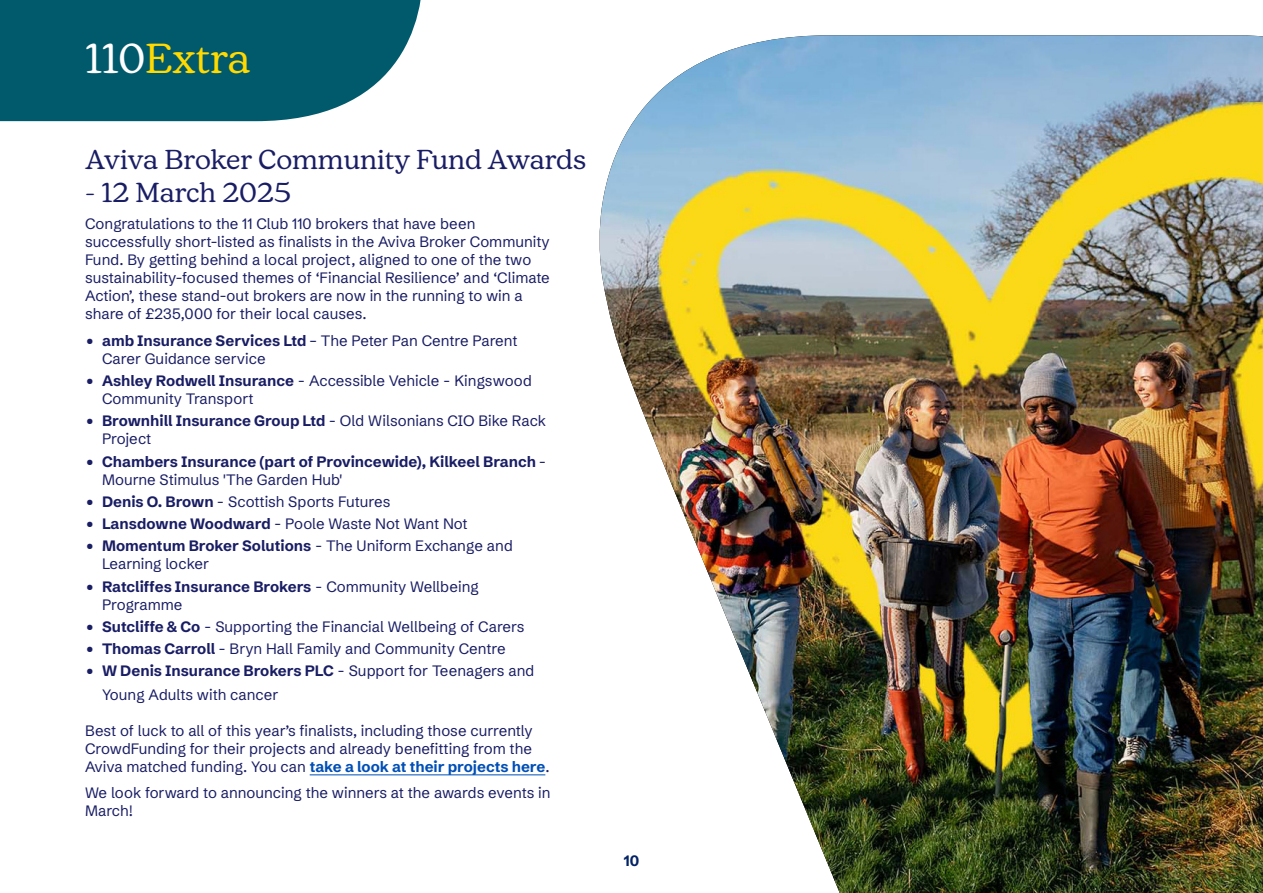
<style>
.page{position:relative;width:1263px;height:893px;background:#fff}
.page>*{position:absolute;margin:0;border:0;box-sizing:border-box;transform-origin:0 0}
.t1{font:39px "Aviva Curve";letter-spacing:-.005em;color:#ffd900}
.Heading_1{font:25.5px "Aviva Curve";color:#191d64}
.t2{font:15px/18px "Schibsted Grotesk";color:#191d64}
.t3{font:700 15px/18px "Schibsted Grotesk";color:#191d64}
.t4{font:700 15px "Schibsted Grotesk";color:#042364}
.s1{color:#fff}
.s2{font-weight:700}
.s3{font-weight:400}
.s4{font-weight:700;color:#004fb6}
</style>
<div class="page">
<img style="left:599px;top:35px;width:664px;height:858px">
<svg style="left:0;top:0;width:421px;height:121px;background:#156778"></svg>
<hr style="left:310px;top:774px;width:235px;height:1px;background:#004fb6">
<p class="t1" style="left:85px;top:33px;width:167px"><span class="s1">110</span>Extra</p>
<p class="Heading_1" style="left:85px;top:143px;width:503px">Aviva Broker Community Fund Awards</p>
<p class="Heading_1" style="left:85px;top:176px;width:207px">- 12 March 2025</p>
<p class="t2" style="left:85px;top:213px;width:466px">Congratulations to the 11 Club 110 brokers that have been successfully short-listed as finalists in the Aviva Broker Community Fund. By getting behind a local project, aligned to one of the two sustainability-focused themes of ‘Financial Resilience’ and ‘Climate Action’, these stand-out brokers are now in the running to win a share of £235,000 for their local causes.</p>
<p class="t2" style="left:102px;top:330px;width:417px;text-indent:-17px"><span class="s2">• amb Insurance Services Ltd</span> – The Peter Pan Centre Parent<br>Carer Guidance service</p>
<p class="t2" style="left:102px;top:370px;width:432px;text-indent:-17px"><span class="s2">• Ashley Rodwell Insurance</span> - Accessible Vehicle - Kingswood<br>Community Transport</p>
<p class="t2" style="left:102px;top:410px;width:446px;text-indent:-17px"><span class="s2">• Brownhill Insurance Group Ltd</span> - Old Wilsonians CIO Bike Rack<br>Project</p>
<p class="t3" style="left:102px;top:451px;width:446px;text-indent:-17px">• Chambers Insurance (part of Provincewide), Kilkeel Branch <span class="s3">-<br>Mourne Stimulus 'The Garden Hub'</span></p>
<p class="t2" style="left:85px;top:491px;width:307px"><span class="s2">• Denis O. Brown</span> - Scottish Sports Futures</p>
<p class="t2" style="left:85px;top:513px;width:384px"><span class="s2">• Lansdowne Woodward</span> - Poole Waste Not Want Not</p>
<p class="t2" style="left:102px;top:535px;width:412px;text-indent:-17px"><span class="s2">• Momentum Broker Solutions</span> - The Uniform Exchange and<br>Learning locker</p>
<p class="t2" style="left:102px;top:576px;width:378px;text-indent:-17px"><span class="s2">• Ratcliffes Insurance Brokers</span> - Community Wellbeing<br>Programme</p>
<p class="t2" style="left:85px;top:616px;width:441px"><span class="s2">• Sutcliffe &amp; Co</span> - Supporting the Financial Wellbeing of Carers</p>
<p class="t2" style="left:85px;top:638px;width:422px"><span class="s2">• Thomas Carroll</span> - Bryn Hall Family and Community Centre</p>
<p class="t2" style="left:102px;top:658px;width:434px;line-height:23.4px;text-indent:-17px"><span class="s2">• W Denis Insurance Brokers PLC</span> - Support for Teenagers and<br>Young Adults with cancer</p>
<p class="t2" style="left:85px;top:720px;width:466px">Best of luck to all of this year’s finalists, including those currently<br>CrowdFunding for their projects and already benefitting from the<br>Aviva matched funding. You can <span class="s4">take a look at their projects here</span>.</p>
<p class="t2" style="left:85px;top:782px;width:467px">We look forward to announcing the winners at the awards events in<br>March!</p>
<p class="t4" style="left:624px;top:848px;width:17px">10</p>
</div>
